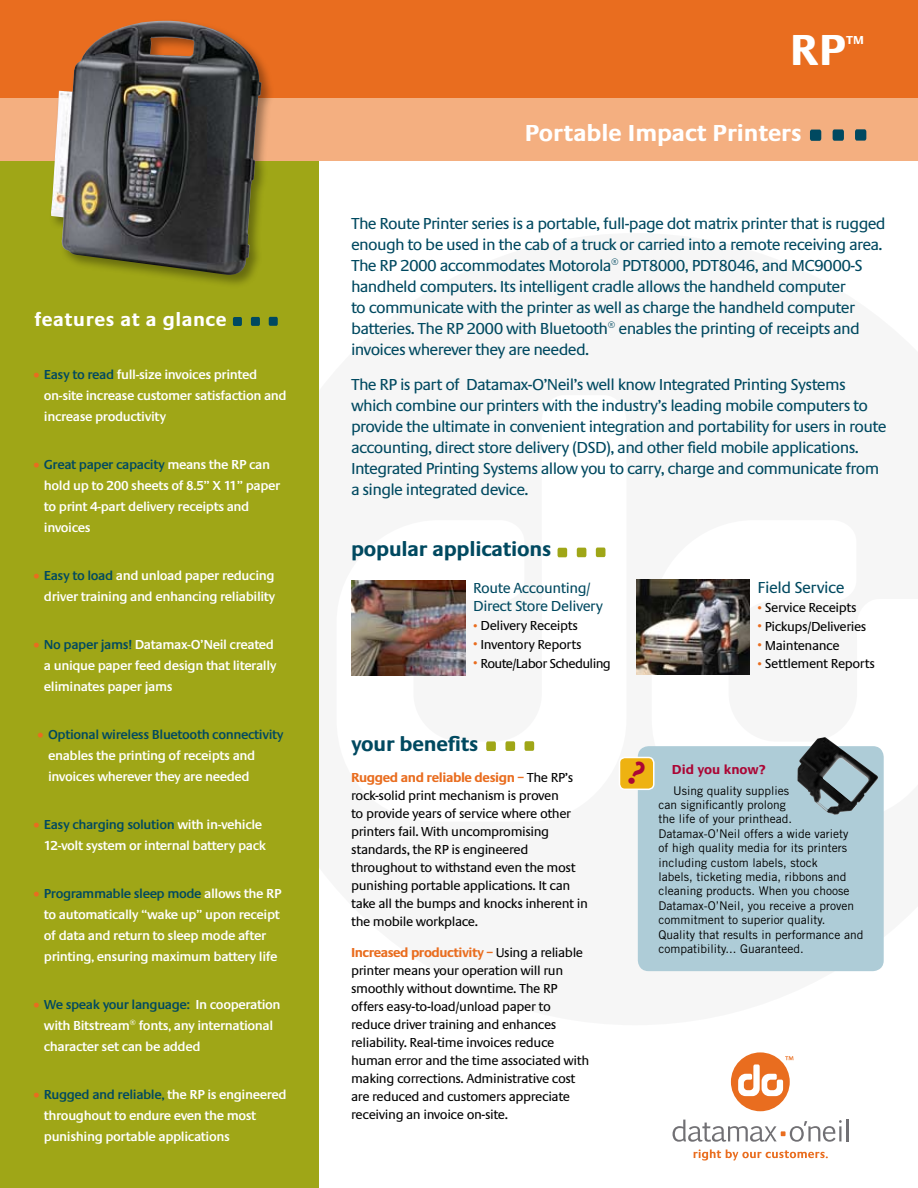
<style>
.page{position:relative;width:918px;height:1188px;background:#fff}
.page>*{position:absolute;margin:0;border:0;box-sizing:border-box;transform-origin:0 0}
.t1{font:700 45px "Praxis";color:#fff}
.t2{font:700 24px "Praxis";color:#fff}
.t3{font:700 21px "Praxis";letter-spacing:-.01em;color:#004960}
.t4{font:700 19.65px "Praxis";letter-spacing:.03em;color:#fff}
.t5{font:16.5px/21px "Praxis";letter-spacing:-.04em;color:#004960}
.t6{font:15px/18px "Praxis";letter-spacing:-.03em;color:#004960}
.t7{font:600 13.5px/21px "Praxis";letter-spacing:-.03em;color:#fff}
.t8{font:13.5px/18px "Praxis";letter-spacing:-.03em;color:#000}
.t9{font:13.5px "Praxis";letter-spacing:-.05em;color:#000}
.t10{font:700 13.5px "Praxis";color:#ab0635}
.t11{font:12px/14.4px "Trade Gothic";color:#000}
.t12{font:700 12px "Praxis";color:#fff}
.s1{font-family:"Trade Gothic";font-weight:400;color:#e96d1f}
.s2{color:#004960}
.s3{font-family:"Trade Gothic";font-size:9px;color:#e96d1f}
.s4{font-weight:700;color:#e96d1f}
</style>
<div class="page">
<div style="left:0;top:123px;width:319px;height:1065px;background:#9fa617"></div>
<div style="left:0;top:97px;width:918px;height:64px;background:#f4af80"></div>
<div style="left:0;top:0;width:918px;height:97px;background:#e96d1f"></div>
<svg style="left:810px;top:130px;width:11px;height:11px"></svg>
<svg style="left:833px;top:129px;width:11px;height:12px"></svg>
<svg style="left:855px;top:129px;width:11px;height:12px"></svg>
<svg style="left:486px;top:741px;width:10px;height:10px"></svg>
<svg style="left:505px;top:741px;width:10px;height:10px"></svg>
<svg style="left:525px;top:741px;width:9px;height:10px"></svg>
<div style="left:731px;top:1052px;width:59px;height:59px;background:#e96d1f;border-radius:50%"></div>
<hr style="left:846px;top:1120px;width:2px;height:22px;background:#717074">
<svg style="left:673px;top:1120px;width:169px;height:22px"></svg>
<svg style="left:694px;top:1149px;width:134px;height:12px"></svg>
<svg style="left:738px;top:1056px;width:55px;height:40px"></svg>
<svg style="left:233px;top:317px;width:9px;height:9px"></svg>
<svg style="left:251px;top:317px;width:9px;height:9px"></svg>
<svg style="left:269px;top:317px;width:9px;height:9px"></svg>
<div style="left:48px;top:18px;width:226px;height:271px;background:#000;opacity:.35"></div>
<img style="left:51px;top:21px;width:211px;height:255px">
<svg style="left:558px;top:548px;width:9px;height:9px"></svg>
<svg style="left:577px;top:548px;width:9px;height:9px"></svg>
<svg style="left:596px;top:548px;width:9px;height:9px"></svg>
<img style="left:352px;top:581px;width:113px;height:95px">
<img style="left:636px;top:580px;width:114px;height:95px">
<div style="left:638px;top:746px;width:246px;height:225px;background:#aeccd7;border-radius:11px"></div>
<div style="left:620px;top:757px;width:34px;height:32px;background:#eeb211;border-radius:5px"></div>
<div style="left:619px;top:757px;width:36px;height:33px;border:2px solid #fff;border-radius:5px"></div>
<img style="left:797px;top:737px;width:82px;height:78px">
<h3 class="t4" style="left:34px;top:309px;width:194px">features at a glance</h3>
<p class="t7" style="left:44px;top:364px;width:244px;text-indent:-11px"><span class="s1">•</span> <span class="s2">Easy to read</span> full-size invoices printed on-site increase customer satisfaction and increase productivity</p>
<p class="t7" style="left:44px;top:454px;width:238px;text-indent:-11px"><span class="s1">•</span> <span class="s2">Great paper capacity</span> means the RP can hold up to 200 sheets of 8.5” X 11” paper to print 4-part delivery receipts and invoices</p>
<p class="t7" style="left:33px;top:565px;width:244px;text-align:right"><span class="s1">•</span> <span class="s2">Easy to load</span> and unload paper reducing driver training and enhancing reliability</p>
<p class="t7" style="left:44px;top:634px;width:234px;text-indent:-11px"><span class="s1">•</span> <span class="s2">No paper jams!</span> Datamax-O’Neil created a unique paper feed design that literally eliminates paper jams</p>
<p class="t7" style="left:48px;top:724px;width:237px;text-indent:-11px"><span class="s1">•</span> <span class="s2">Optional wireless Bluetooth connectivity </span>enables the printing of receipts and invoices wherever they are needed</p>
<p class="t7" style="left:33px;top:814px;width:234px;text-align:right"><span class="s1">•</span> <span class="s2">Easy charging solution</span> with in-vehicle<br>12-volt system or internal battery pack</p>
<p class="t7" style="left:44px;top:883px;width:239px;text-indent:-11px"><span class="s1">•</span> <span class="s2">Programmable sleep mode</span> allows the RP to automatically “wake up” upon receipt of data and return to sleep mode after printing, ensuring maximum battery life</p>
<p class="t7" style="left:44px;top:994px;width:238px;text-indent:-11px"><span class="s1">•</span> <span class="s2">We speak your language:</span> In cooperation with Bitstream® fonts, any international character set can be added</p>
<p class="t7" style="left:44px;top:1084px;width:244px;text-indent:-11px"><span class="s1">•</span> <span class="s2">Rugged and reliable,</span> the RP is engineered throughout to endure even the most punishing portable applications</p>
<h1 class="t1" style="left:790px;top:25px;width:57px">RP</h1>
<p class="t12" style="left:846px;top:33px;width:19px">TM</p>
<h2 class="t2" style="left:525px;top:120px;width:278px">Portable Impact Printers</h2>
<p class="t5" style="left:351px;top:213px;width:536px">The Route Printer series is a portable, full-page dot matrix printer that is rugged enough to be used in the cab of a truck or carried into a remote receiving area.<br>The RP 2000 accommodates Motorola® PDT8000, PDT8046, and MC9000-S handheld computers. Its intelligent cradle allows the handheld computer<br>to communicate with the printer as well as charge the handheld computer batteries. The RP 2000 with Bluetooth® enables the printing of receipts and invoices wherever they are needed.</p>
<p class="t5" style="left:351px;top:374px;width:537px">The RP is part of Datamax-O’Neil’s well know Integrated Printing Systems which combine our printers with the industry’s leading mobile computers to provide the ultimate in convenient integration and portability for users in route accounting, direct store delivery (DSD), and other field mobile applications.<br>Integrated Printing Systems allow you to carry, charge and communicate from a single integrated device.</p>
<h3 class="t3" style="left:351px;top:538px;width:202px">popular applications</h3>
<p class="t6" style="left:473px;top:580px;width:131px">Route Accounting/<br>Direct Store Delivery</p>
<p class="t8" style="left:473px;top:617px;width:106px"><span class="s3">•</span> Delivery Receipts</p>
<p class="t8" style="left:473px;top:636px;width:110px"><span class="s3">•</span> Inventory Reports</p>
<p class="t9" style="left:473px;top:656px;width:139px"><span class="s3">•</span> Route/Labor Scheduling</p>
<h3 class="t3" style="left:351px;top:732px;width:129px">your benefits</h3>
<p class="t8" style="left:351px;top:769px;width:238px"><span class="s4">Rugged and reliable design –</span> The RP’s rock-solid print mechanism is proven<br>to provide years of service where other printers fail. With uncompromising standards, the RP is engineered throughout to withstand even the most punishing portable applications. It can take all the bumps and knocks inherent in the mobile workplace.</p>
<p class="t8" style="left:351px;top:944px;width:240px"><span class="s4">Increased productivity –</span> Using a reliable printer means your operation will run smoothly without downtime. The RP offers easy-to-load/unload paper to reduce driver training and enhances reliability. Real-time invoices reduce human error and the time associated with making corrections. Administrative cost are reduced and customers appreciate receiving an invoice on-site.</p>
<p class="t5" style="left:758px;top:578px;width:89px">Field Service</p>
<p class="t8" style="left:758px;top:599px;width:100px"><span class="s3">•</span> Service Receipts</p>
<p class="t8" style="left:758px;top:618px;width:110px"><span class="s3">•</span> Pickups/Deliveries</p>
<p class="t8" style="left:758px;top:636px;width:84px"><span class="s3">•</span> Maintenance</p>
<p class="t8" style="left:758px;top:655px;width:119px"><span class="s3">•</span> Settlement Reports</p>
<p class="t10" style="left:672px;top:762px;width:95px">Did you know?</p>
<p class="t11" style="left:658px;top:783px;width:206px;text-indent:15px">Using quality supplies<br>can significantly prolong<br>the life of your printhead.<br>Datamax-O’Neil offers a wide variety<br>of high quality media for its printers including custom labels, stock<br>labels, ticketing media, ribbons and cleaning products. When you choose Datamax-O’Neil, you receive a proven commitment to superior quality.<br>Quality that results in performance and compatibility... Guaranteed.</p>
</div>
